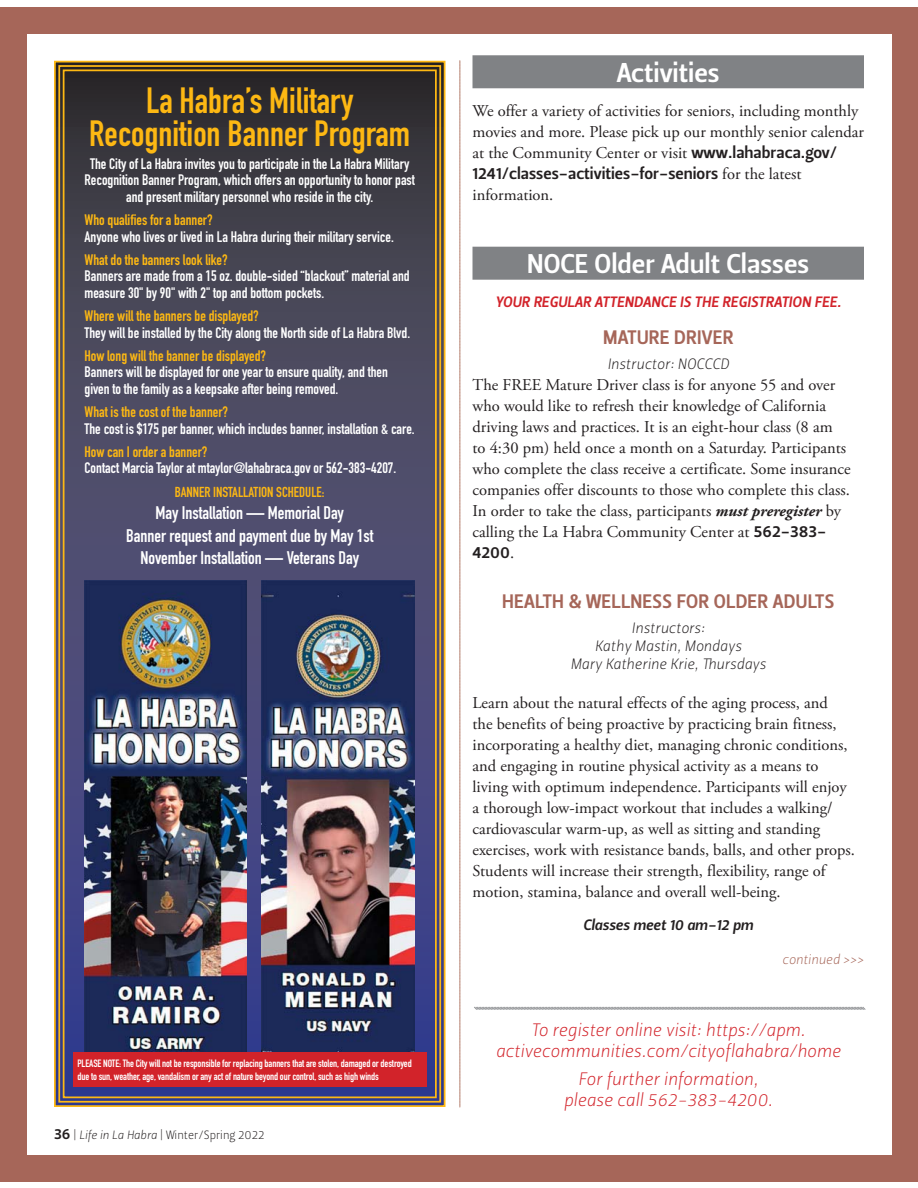
<style>
.page{position:relative;width:918px;height:1188px;background:#fff}
.page>*{position:absolute;margin:0;border:0;box-sizing:border-box;transform-origin:0 0}
.t1{font:700 36px/33px "DIN Condensed";color:#fdb813;text-align:center}
.t2{font:27px "Leitura Sans Grot 3";color:#fff}
.t3{font:19.5px "Leitura Sans Grot 3";letter-spacing:.015em;color:#a66659}
.t4{font:18px/21px "Leitura Sans Italic 1";color:#d2232a;text-align:center}
.t5{font:700 18px/22.5px "DIN Condensed";color:#fff;text-align:center}
.t6{font:16.5px/21px "Adobe Garamond Pro";color:#231f20}
.t7{font:16.5px "Leitura Sans Grot 3";color:#231f20}
.t8{font:700 15px/16.5px "DIN Condensed";color:#fff}
.t9{font:700 15px "DIN Condensed";color:#fdb813}
.t10{font:15px/18px "Leitura Sans Italic 1";color:#231f20;text-align:center}
.t11{font:15px "Leitura Sans Italic 3";letter-spacing:.015em;color:#d2232a}
.t12{font:15px "Leitura Sans Italic 3";color:#231f20}
.t13{font:700 14.25px "DIN Condensed";color:#fdb813}
.t14{font:13.5px "Leitura Sans Italic 1";color:#a66659}
.t15{font:12px "Leitura Sans Grot 1";color:#231f20}
.t16{font:700 10.5px/12.6px "DIN Condensed";letter-spacing:-.01em;color:#fff}
.s1{font-family:"Leitura Sans Grot 3";font-size:15px}
.s2{font-family:"Leitura Sans Italic 1"}
.s3{font-family:"Leitura Sans Grot 3"}
.s4{font-family:"Adobe Garamond Pro"}
.s5{font-weight:700;font-style:italic}
</style>
<div class="page">
<div style="left:0;top:7px;width:918px;height:1174px;background:linear-gradient(to right,#a66659,#a66659)"></div>
<div style="left:27px;top:34px;width:864px;height:1120px;background:#fff"></div>
<svg style="left:459px;top:61px;width:2px;height:1047px"></svg>
<svg style="left:54px;top:60px;width:392px;height:1047px"></svg>
<img style="left:85px;top:580px;width:162px;height:472px">
<img style="left:262px;top:580px;width:153px;height:472px">
<div style="left:73px;top:1052px;width:353px;height:35px;background:#d2232a"></div>
<div style="left:473px;top:55px;width:391px;height:33px;background:#808285"></div>
<div style="left:473px;top:247px;width:391px;height:33px;background:#808285"></div>
<svg style="left:474px;top:1006px;width:392px;height:4px"></svg>
<h1 class="t1" style="left:89px;top:88px;width:322px">La Habra’s Military<br>Recognition Banner Program</h1>
<p class="t8" style="left:85px;top:157px;width:332px;text-align:center">The City of La Habra invites you to participate in the La Habra Military<br>Recognition Banner Program, which offers an opportunity to honor past and present military personnel who reside in the city.</p>
<p class="t9" style="left:85px;top:214px;width:130px">Who qualifies for a banner?</p>
<p class="t8" style="left:85px;top:230px;width:311px">Anyone who lives or lived in La Habra during their military service.</p>
<p class="t9" style="left:85px;top:254px;width:145px">What do the banners look like?</p>
<p class="t8" style="left:85px;top:270px;width:327px">Banners are made from a 15 oz. double-sided “blackout” material and measure 30" by 90" with 2" top and bottom pockets.</p>
<p class="t9" style="left:85px;top:310px;width:176px">Where will the banners be displayed?</p>
<p class="t8" style="left:85px;top:326px;width:327px">They will be installed by the City along the North side of La Habra Blvd.</p>
<p class="t9" style="left:85px;top:350px;width:183px">How long will the banner be displayed?</p>
<p class="t8" style="left:85px;top:366px;width:305px">Banners will be displayed for one year to ensure quality, and then given to the family as a keepsake after being removed.</p>
<p class="t9" style="left:85px;top:406px;width:145px">What is the cost of the banner?</p>
<p class="t8" style="left:85px;top:422px;width:332px">The cost is $175 per banner, which includes banner, installation &amp; care.</p>
<p class="t9" style="left:85px;top:446px;width:124px">How can I order a banner?</p>
<p class="t8" style="left:85px;top:462px;width:313px">Contact Marcia Taylor at mtaylor@lahabraca.gov or 562-383-4207.</p>
<p class="t13" style="left:175px;top:486px;width:151px">BANNER INSTALLATION SCHEDULE:</p>
<p class="t5" style="left:126px;top:504px;width:249px">May Installation — Memorial Day<br>Banner request and payment due by May 1st<br>November Installation — Veterans Day</p>
<p class="t16" style="left:77px;top:1059px;width:336px">PLEASE NOTE: The City will not be responsible for replacing banners that are stolen, damaged or destroyed due to sun, weather, age, vandalism or any act of nature beyond our control, such as high winds</p>
<p class="t15" style="left:54px;top:1130px;width:212px"><span class="s1">36</span> | <span class="s2">Life in La Habra</span> | Winter/Spring 2022</p>
<h2 class="t2" style="left:617px;top:61px;width:104px">Activities</h2>
<p class="t6" style="left:473px;top:102px;width:393px">We offer a variety of activities for seniors, including monthly movies and more. Please pick up our monthly senior calendar at the Community Center or visit <span class="s3">www.lahabraca.gov/</span></p>
<p class="t7" style="left:473px;top:166px;width:331px">1241/classes-activities-for-seniors <span class="s4">for the latest</span></p>
<p class="t6" style="left:473px;top:186px;width:82px">information.</p>
<h2 class="t2" style="left:527px;top:252px;width:284px">NOCE Older Adult Classes</h2>
<p class="t11" style="left:495px;top:296px;width:347px">YOUR REGULAR ATTENDANCE IS THE REGISTRATION FEE.</p>
<p class="t3" style="left:603px;top:329px;width:132px">MATURE DRIVER</p>
<p class="t10" style="left:607px;top:356px;width:123px">Instructor: NOCCCD</p>
<p class="t6" style="left:473px;top:376px;width:380px">The FREE Mature Driver class is for anyone 55 and over who would like to refresh their knowledge of California driving laws and practices. It is an eight-hour class (8 am<br>to 4:30 pm) held once a month on a Saturday. Participants who complete the class receive a certificate. Some insurance companies offer discounts to those who complete this class.<br>In order to take the class, participants <span class="s5">must preregister</span> by calling the La Habra Community Center at <span class="s3">562-383-</span></p>
<p class="t7" style="left:473px;top:545px;width:43px">4200<span class="s4">.</span></p>
<p class="t3" style="left:502px;top:593px;width:334px">HEALTH &amp; WELLNESS FOR OLDER ADULTS</p>
<p class="t10" style="left:570px;top:620px;width:197px">Instructors:<br>Kathy Mastin, Mondays<br>Mary Katherine Krie, Thursdays</p>
<p class="t6" style="left:473px;top:694px;width:384px">Learn about the natural effects of the aging process, and<br>the benefits of being proactive by practicing brain fitness, incorporating a healthy diet, managing chronic conditions, and engaging in routine physical activity as a means to living with optimum independence. Participants will enjoy a thorough low-impact workout that includes a walking/ cardiovascular warm-up, as well as sitting and standing exercises, work with resistance bands, balls, and other props.<br>Students will increase their strength, flexibility, range of motion, stamina, balance and overall well-being.</p>
<p class="t12" style="left:583px;top:919px;width:172px">Classes meet 10 am-12 pm</p>
<p class="t14" style="left:782px;top:954px;width:83px">continued &gt;&gt;&gt;</p>
<p class="t4" style="left:496px;top:1021px;width:347px">To register online visit: https://apm. activecommunities.com/cityoflahabra/home</p>
<p class="t4" style="left:564px;top:1070px;width:211px">For further information, please call 562-383-4200.</p>
</div>
